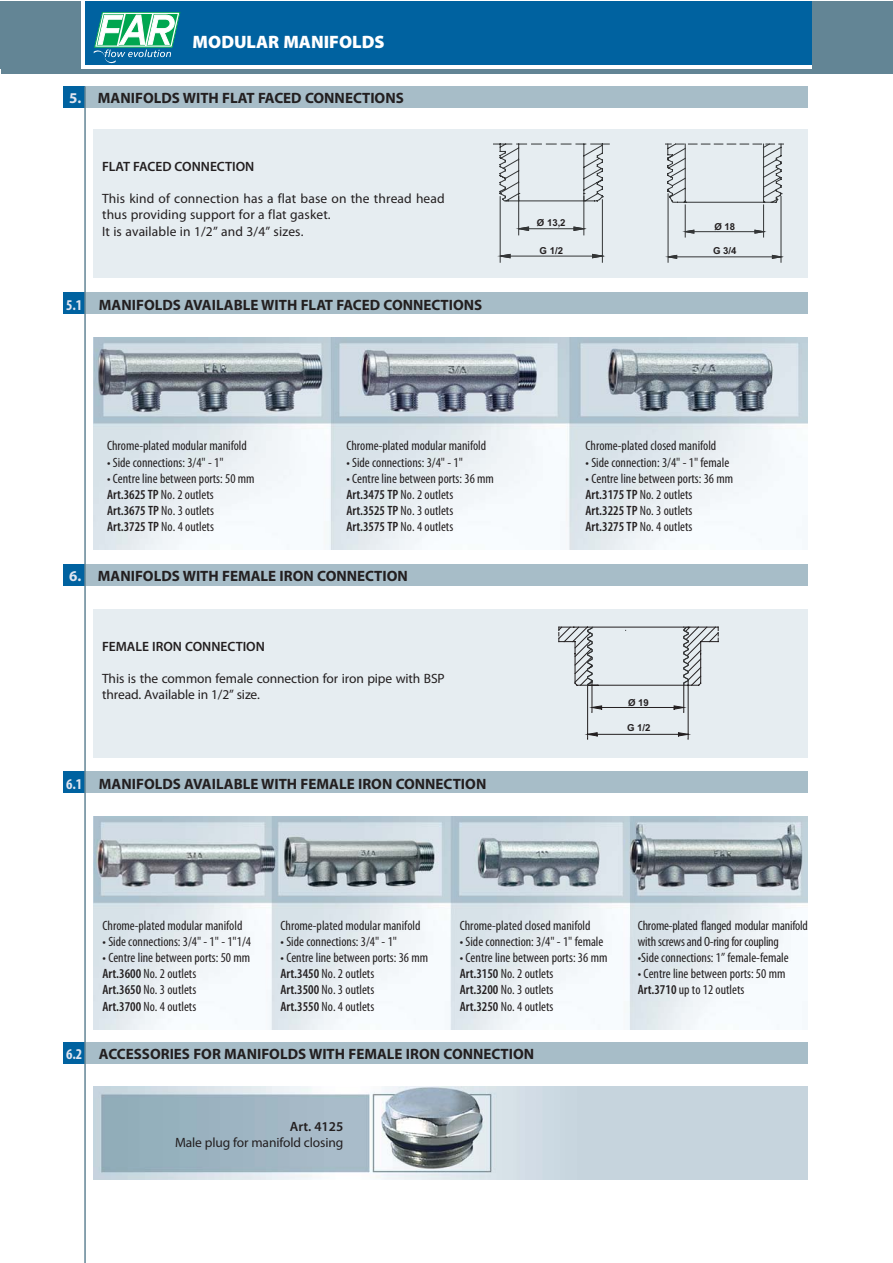
<style>
.page{position:relative;width:893px;height:1263px;background:#fff}
.page>*{position:absolute;margin:0;border:0;box-sizing:border-box;transform-origin:0 0}
.t1{font:900 18px "Myriad Pro";color:#fff}
.t2{font:700 15px "Myriad Pro";color:#231f20}
.t3{font:condensed 13.5px/16.2px "Myriad Pro";color:#231f20}
.t4{font:13.5px/16.2px "Myriad Pro";letter-spacing:.01em;color:#231f20}
.t5{font:13.5px/16.2px "Myriad Pro";letter-spacing:-.01em;color:#231f20}
.t6{font:600 13.5px "Myriad Pro";color:#231f20}
.t7{font:700 9.6px "Arial";color:#231f20}
.s1{color:#e1e5f0}
.s2{font-stretch:condensed;color:#e1e5f0}
.s3{font-weight:600}
</style>
<div class="page">
<div style="left:85px;top:293px;width:723px;height:21px;background:#a7bdc8"></div>
<div style="left:64px;top:293px;width:21px;height:21px;background:#0062a0"></div>
<div style="left:85px;top:86px;width:723px;height:22px;background:#a7bdc8"></div>
<div style="left:64px;top:86px;width:21px;height:22px;background:#0062a0"></div>
<div style="left:85px;top:772px;width:723px;height:21px;background:#a7bdc8"></div>
<div style="left:64px;top:772px;width:21px;height:21px;background:#0062a0"></div>
<div style="left:85px;top:1042px;width:723px;height:22px;background:#a7bdc8"></div>
<div style="left:64px;top:1042px;width:21px;height:22px;background:#0062a0"></div>
<div style="left:85px;top:564px;width:723px;height:22px;background:#a7bdc8"></div>
<div style="left:64px;top:564px;width:21px;height:22px;background:#0062a0"></div>
<img style="left:94px;top:1086px;width:714px;height:94px">
<div style="left:1px;top:1px;width:80px;height:68px;background:#638595"></div>
<div style="left:85px;top:1px;width:808px;height:64px;background:#0062a0"></div>
<div style="left:1px;top:69px;width:892px;height:5px;background:#638595"></div>
<svg style="left:94px;top:12px;width:86px;height:51px"></svg>
<div style="left:812px;top:1px;width:81px;height:68px;background:#638595"></div>
<hr style="left:84px;top:86px;width:2px;height:1176px;background:#638595">
<img style="left:94px;top:337px;width:714px;height:213px">
<div style="left:94px;top:129px;width:714px;height:149px;background:#e6edf1"></div>
<hr style="left:668px;top:194px;width:1px;height:68px;background:#333536">
<hr style="left:781px;top:196px;width:1px;height:66px;background:#333536">
<svg style="left:666px;top:143px;width:118px;height:115px"></svg>
<hr style="left:518px;top:197px;width:1px;height:38px;background:#333536">
<hr style="left:584px;top:197px;width:1px;height:38px;background:#333536">
<hr style="left:529px;top:228px;width:45px;height:1px;background:#333536">
<svg style="left:517px;top:227px;width:12px;height:4px"></svg>
<svg style="left:574px;top:227px;width:11px;height:4px"></svg>
<hr style="left:500px;top:197px;width:1px;height:65px;background:#333536">
<hr style="left:602px;top:200px;width:1px;height:62px;background:#333536">
<hr style="left:510px;top:256px;width:82px;height:1px;background:#333536">
<svg style="left:499px;top:254px;width:11px;height:4px"></svg>
<svg style="left:493px;top:143px;width:117px;height:58px"></svg>
<svg style="left:592px;top:254px;width:12px;height:4px"></svg>
<div style="left:94px;top:609px;width:714px;height:149px;background:#e6edf1"></div>
<svg style="left:558px;top:627px;width:161px;height:112px"></svg>
<img style="left:94px;top:816px;width:714px;height:213px">
<h1 class="t1" style="left:193px;top:35px;width:193px">MODULAR MANIFOLDS</h1>
<p class="t2" style="left:69px;top:92px;width:336px"><span class="s1">5.</span> MANIFOLDS WITH FLAT FACED CONNECTIONS</p>
<p class="t6" style="left:102px;top:161px;width:154px">FLAT FACED CONNECTION</p>
<p class="t4" style="left:102px;top:192px;width:344px">This kind of connection has a flat base on the thread head thus providing support for a flat gasket.<br>It is available in 1/2” and 3/4” sizes.</p>
<p class="t2" style="left:66px;top:299px;width:418px"><span class="s2">5.1</span> MANIFOLDS AVAILABLE WITH FLAT FACED CONNECTIONS</p>
<p class="t7" style="left:537px;top:217px;width:30px">Ø 13,2</p>
<p class="t7" style="left:539px;top:245px;width:25px">G 1/2</p>
<p class="t7" style="left:714px;top:221px;width:22px">Ø 18</p>
<p class="t7" style="left:713px;top:245px;width:25px">G 3/4</p>
<p class="t3" style="left:107px;top:439px;width:141px">Chrome-plated modular manifold</p>
<p class="t3" style="left:107px;top:455px;width:118px">• Side connections: 3/4" - 1"</p>
<p class="t3" style="left:107px;top:471px;width:149px">• Centre line between ports: 50 mm<br><span class="s3">Art.3625 TP</span> No. 2 outlets<br><span class="s3">Art.3675 TP</span> No. 3 outlets<br><span class="s3">Art.3725 TP</span> No. 4 outlets</p>
<p class="t3" style="left:346px;top:439px;width:141px">Chrome-plated modular manifold</p>
<p class="t3" style="left:346px;top:455px;width:118px">• Side connections: 3/4" - 1"</p>
<p class="t3" style="left:346px;top:471px;width:149px">• Centre line between ports: 36 mm<br><span class="s3">Art.3475 TP</span> No. 2 outlets<br><span class="s3">Art.3525 TP</span> No. 3 outlets<br><span class="s3">Art.3575 TP</span> No. 4 outlets</p>
<p class="t2" style="left:69px;top:570px;width:340px"><span class="s1">6.</span> MANIFOLDS WITH FEMALE IRON CONNECTION</p>
<p class="t6" style="left:102px;top:641px;width:164px">FEMALE IRON CONNECTION</p>
<p class="t5" style="left:102px;top:672px;width:344px">This is the common female connection for iron pipe with BSP thread. Available in 1/2” size.</p>
<p class="t2" style="left:66px;top:778px;width:422px"><span class="s2">6.1</span> MANIFOLDS AVAILABLE WITH FEMALE IRON CONNECTION</p>
<p class="t3" style="left:586px;top:439px;width:132px">Chrome-plated closed manifold</p>
<p class="t3" style="left:586px;top:455px;width:145px">• Side connection: 3/4" - 1" female</p>
<p class="t3" style="left:586px;top:471px;width:149px">• Centre line between ports: 36 mm<br><span class="s3">Art.3175 TP</span> No. 2 outlets<br><span class="s3">Art.3225 TP</span> No. 3 outlets<br><span class="s3">Art.3275 TP</span> No. 4 outlets</p>
<p class="t7" style="left:628px;top:696px;width:22px">Ø 19</p>
<p class="t7" style="left:627px;top:722px;width:25px">G 1/2</p>
<p class="t3" style="left:103px;top:918px;width:141px">Chrome-plated modular manifold</p>
<p class="t3" style="left:103px;top:934px;width:150px">• Side connections: 3/4" - 1" - 1"1/4</p>
<p class="t3" style="left:103px;top:950px;width:149px">• Centre line between ports: 50 mm<br><span class="s3">Art.3600</span> No. 2 outlets<br><span class="s3">Art.3650</span> No. 3 outlets<br><span class="s3">Art.3700</span> No. 4 outlets</p>
<p class="t3" style="left:281px;top:918px;width:141px">Chrome-plated modular manifold</p>
<p class="t3" style="left:281px;top:934px;width:118px">• Side connections: 3/4" - 1"</p>
<p class="t3" style="left:281px;top:950px;width:149px">• Centre line between ports: 36 mm<br><span class="s3">Art.3450</span> No. 2 outlets<br><span class="s3">Art.3500</span> No. 3 outlets<br><span class="s3">Art.3550</span> No. 4 outlets</p>
<p class="t3" style="left:460px;top:918px;width:132px">Chrome-plated closed manifold</p>
<p class="t3" style="left:460px;top:934px;width:145px">• Side connection: 3/4" - 1" female</p>
<p class="t3" style="left:460px;top:950px;width:149px">• Centre line between ports: 36 mm<br><span class="s3">Art.3150</span> No. 2 outlets<br><span class="s3">Art.3200</span> No. 3 outlets<br><span class="s3">Art.3250</span> No. 4 outlets</p>
<p class="t2" style="left:66px;top:1048px;width:470px"><span class="s2">6.2</span> ACCESSORIES FOR MANIFOLDS WITH FEMALE IRON CONNECTION</p>
<p class="t6" style="left:290px;top:1121px;width:55px">Art. 4125</p>
<p class="t5" style="left:175px;top:1136px;width:170px">Male plug for manifold closing</p>
<p class="t3" style="left:638px;top:918px;width:172px">Chrome-plated flanged modular manifold with screws and O-ring for coupling</p>
<p class="t3" style="left:638px;top:950px;width:152px">•Side connections: 1” female-female</p>
<p class="t3" style="left:638px;top:967px;width:149px">• Centre line between ports: 50 mm<br><span class="s3">Art.3710</span> up to 12 outlets</p>
</div>
